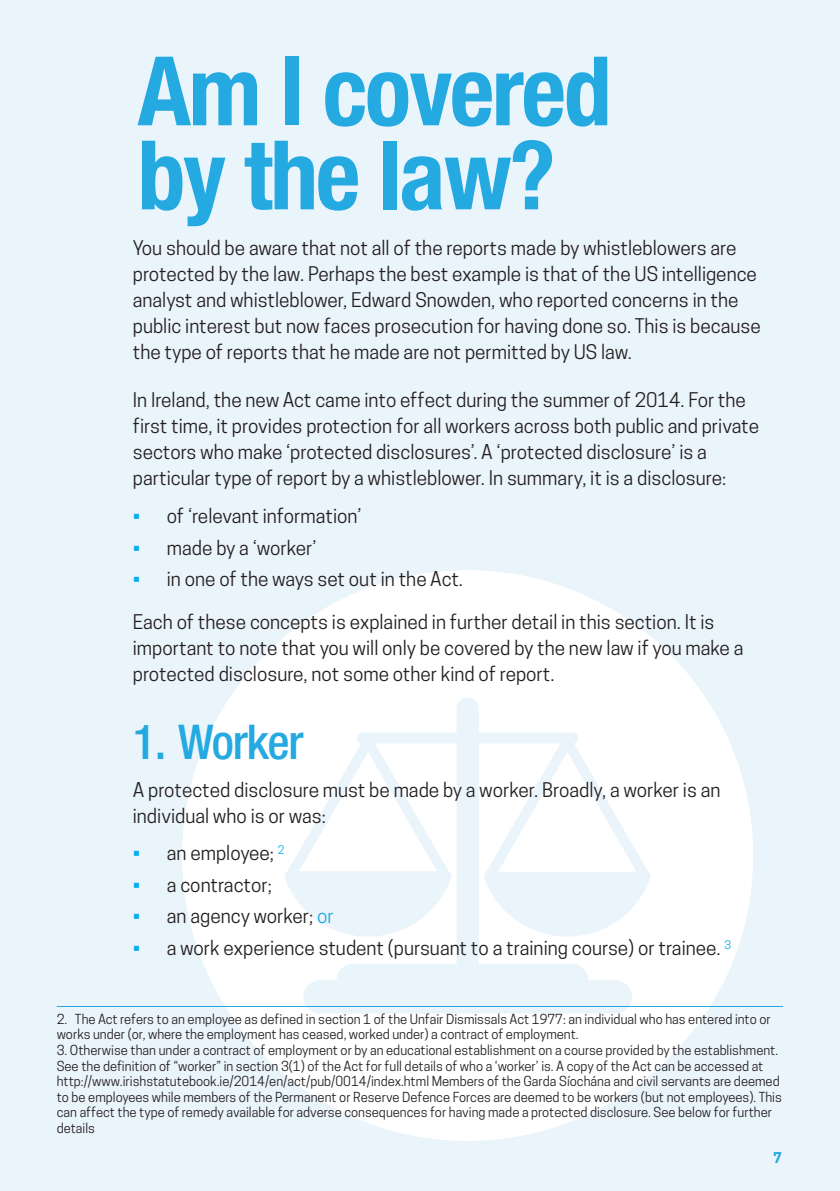
<style>
.page{position:relative;width:840px;height:1191px;background:#fff}
.page>*{position:absolute;margin:0;border:0;box-sizing:border-box;transform-origin:0 0}
.t1{font:700 condensed 96px/84px "Helvetica Neue LT Std";letter-spacing:-.025em;color:#24aae1}
.t2{font:500 condensed 48px "Helvetica Neue LT Std";letter-spacing:-.025em;color:#24aae1}
.t3{font:19px/26px "Cooper Hewitt";color:#231f20}
.t4{font:700 14px "Cooper Hewitt";color:#24aae1}
.t5{font:13px/15.6px "Cooper Hewitt";color:#231f20}
.s1{color:#00aeef}
.s2{color:#24aae1}
</style>
<div class="page">
<div style="left:0;top:0;width:839px;height:1191px;background:#eaf4fb"></div>
<svg style="left:182px;top:570px;width:571px;height:571px;fill:#fff"></svg>
<hr style="left:57px;top:1006px;width:725px;height:1px;background:#24aae1">
<h1 class="t1" style="left:137px;top:48px;width:475px">Am I covered by the law?</h1>
<p class="t3" style="left:133px;top:235px;width:629px">You should be aware that not all of the reports made by whistleblowers are protected by the law. Perhaps the best example is that of the US intelligence analyst and whistleblower, Edward Snowden, who reported concerns in the public interest but now faces prosecution for having done so. This is because the type of reports that he made are not permitted by US law.</p>
<p class="t3" style="left:133px;top:387px;width:627px">In Ireland, the new Act came into effect during the summer of 2014. For the first time, it provides protection for all workers across both public and private sectors who make ‘protected disclosures’. A ‘protected disclosure’ is a particular type of report by a whistleblower. In summary, it is a disclosure:</p>
<p class="t3" style="left:133px;top:503px;width:230px"><span class="s1">•</span> of ‘relevant information’</p>
<p class="t3" style="left:133px;top:534px;width:185px"><span class="s1">•</span> made by a ‘worker’</p>
<p class="t3" style="left:133px;top:566px;width:331px"><span class="s1">•</span> in one of the ways set out in the Act.</p>
<p class="t3" style="left:133px;top:609px;width:611px">Each of these concepts is explained in further detail in this section. It is important to note that you will only be covered by the new law if you make a protected disclosure, not some other kind of report.</p>
<h2 class="t2" style="left:133px;top:713px;width:172px">1. Worker</h2>
<p class="t3" style="left:133px;top:776px;width:589px">A protected disclosure must be made by a worker. Broadly, a worker is an individual who is or was:</p>
<p class="t3" style="left:133px;top:840px;width:153px"><span class="s1">•</span> an employee; <sup>2</sup></p>
<p class="t3" style="left:133px;top:871px;width:140px"><span class="s1">•</span> a contractor;</p>
<p class="t3" style="left:133px;top:903px;width:202px"><span class="s1">•</span> an agency worker; <span class="s2">or</span></p>
<p class="t3" style="left:133px;top:935px;width:599px"><span class="s1">•</span> a work experience student (pursuant to a training course) or trainee. <sup>3</sup></p>
<p class="t5" style="left:57px;top:1011px;width:715px">2. The Act refers to an employee as defined in section 1 of the Unfair Dismissals Act 1977: an individual who has entered into or works under (or, where the employment has ceased, worked under) a contract of employment.</p>
<p class="t5" style="left:57px;top:1042px;width:726px">3. Otherwise than under a contract of employment or by an educational establishment on a course provided by the establishment.<br>See the definition of “worker” in section 3(1) of the Act for full details of who a ‘worker’ is. A copy of the Act can be accessed at http://www.irishstatutebook.ie/2014/en/act/pub/0014/index.html Members of the Garda Síochána and civil servants are deemed to be employees while members of the Permanent or Reserve Defence Forces are deemed to be workers (but not employees). This can affect the type of remedy available for adverse consequences for having made a protected disclosure. See below for further details</p>
<p class="t4" style="left:773px;top:1149px;width:10px">7</p>
</div>
